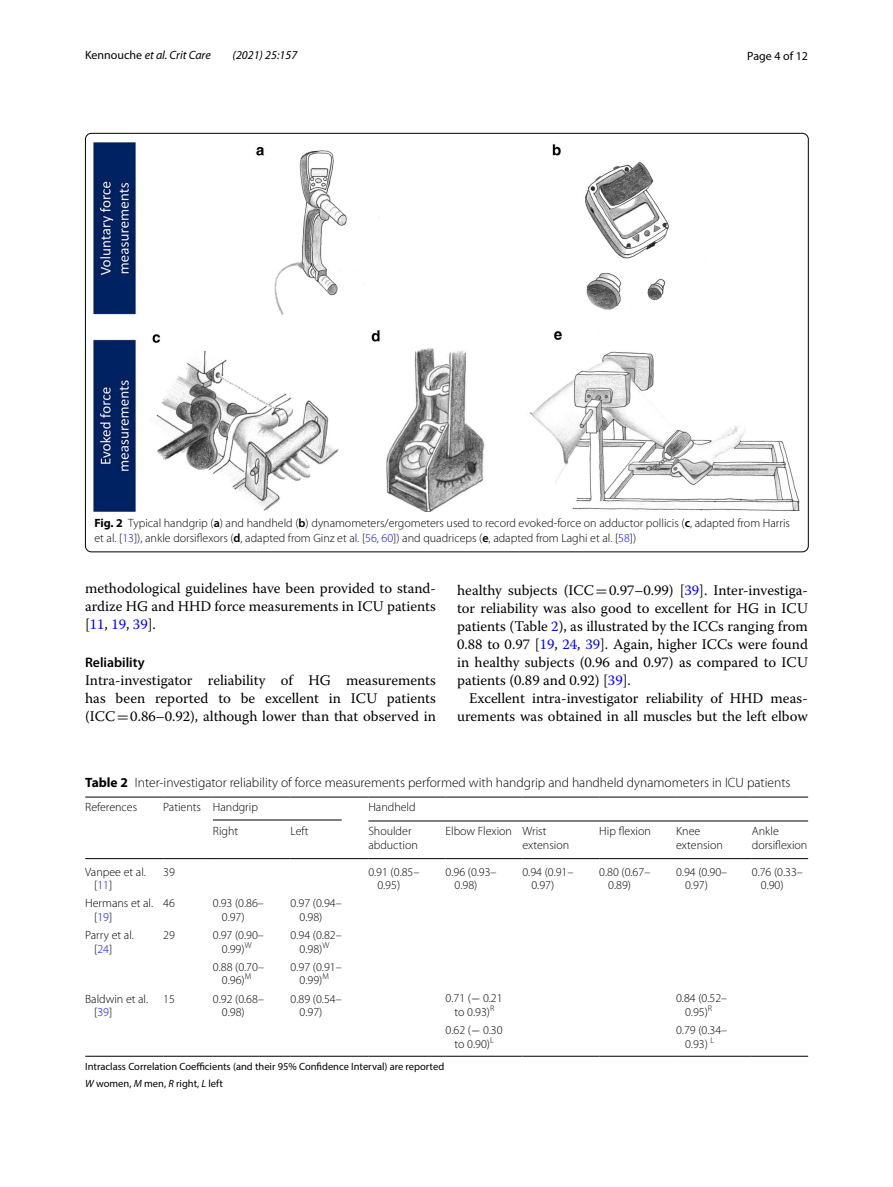
<style>
.page{position:relative;width:893px;height:1187px;background:#fff}
.page>*{position:absolute;margin:0;border:0;box-sizing:border-box;transform-origin:0 0}
.t1{font:14.7px/18px "Warnock Pro";color:#000;text-align:justify}
.t2{font:600 13.8px "Myriad Pro";color:#000}
.t3{font:300 13.5px "Myriad Pro";color:#000}
.t4{font:300 12px/13.5px "Myriad Pro";color:#000}
.t5{font:italic 12px "Myriad Pro";color:#000}
.t6{font:12px "Myriad Pro";color:#000}
.t7{font:10.5px/17px "Myriad Pro";color:#000}
.s1{font-style:normal}
.s2{font-weight:700}
.s3{font-weight:600}
.s4{color:#00f}
.s5{font-family:"MTSY"}
.s6{font-family:"MTSY";font-weight:400}
.s7{font-style:italic}
</style>
<div class="page">
<img style="left:94px;top:142px;width:706px;height:369px">
<hr style="left:85px;top:796px;width:78px;height:1px;background:#000">
<hr style="left:85px;top:858px;width:78px;height:1px;background:#000">
<hr style="left:163px;top:796px;width:50px;height:1px;background:#000">
<hr style="left:163px;top:858px;width:50px;height:1px;background:#000">
<hr style="left:213px;top:796px;width:78px;height:1px;background:#000">
<hr style="left:291px;top:796px;width:77px;height:1px;background:#000">
<hr style="left:368px;top:796px;width:78px;height:1px;background:#000">
<hr style="left:446px;top:796px;width:76px;height:1px;background:#000">
<hr style="left:522px;top:796px;width:77px;height:1px;background:#000">
<hr style="left:599px;top:796px;width:77px;height:1px;background:#000">
<hr style="left:676px;top:796px;width:76px;height:1px;background:#000">
<hr style="left:752px;top:796px;width:56px;height:1px;background:#000">
<hr style="left:213px;top:858px;width:78px;height:1px;background:#000">
<hr style="left:291px;top:858px;width:77px;height:1px;background:#000">
<hr style="left:368px;top:858px;width:78px;height:1px;background:#000">
<hr style="left:446px;top:858px;width:76px;height:1px;background:#000">
<hr style="left:522px;top:858px;width:77px;height:1px;background:#000">
<hr style="left:599px;top:858px;width:77px;height:1px;background:#000">
<hr style="left:676px;top:858px;width:76px;height:1px;background:#000">
<hr style="left:752px;top:858px;width:56px;height:1px;background:#000">
<hr style="left:85px;top:1055px;width:78px;height:1px;background:#000">
<hr style="left:163px;top:1055px;width:50px;height:1px;background:#000">
<hr style="left:213px;top:1055px;width:78px;height:1px;background:#000">
<hr style="left:291px;top:1055px;width:77px;height:1px;background:#000">
<hr style="left:368px;top:1055px;width:78px;height:1px;background:#000">
<hr style="left:522px;top:1055px;width:77px;height:1px;background:#000">
<hr style="left:599px;top:1055px;width:77px;height:1px;background:#000">
<hr style="left:752px;top:1055px;width:56px;height:1px;background:#000">
<hr style="left:446px;top:1055px;width:76px;height:1px;background:#000">
<hr style="left:676px;top:1055px;width:76px;height:1px;background:#000">
<hr style="left:213px;top:819px;width:129px;height:1px;background:#000">
<hr style="left:368px;top:820px;width:440px;height:1px;background:#000">
<p class="t5" style="left:85px;top:48px;width:127px"><span class="s1">Kennouche</span> et al. Crit Care</p>
<p class="t5" style="left:233px;top:48px;width:66px">(2021) 25:157</p>
<p class="t6" style="left:747px;top:48px;width:62px">Page 4 of 12</p>
<p class="t4" style="left:94px;top:515px;width:697px;line-height:15px"><span class="s2">Fig. 2</span> Typical handgrip (<span class="s3">a</span>) and handheld (<span class="s3">b</span>) dynamometers/ergometers used to record evoked-force on adductor pollicis (<span class="s3">c</span>, adapted from Harris et al. [<span class="s4">13</span>]), ankle dorsiflexors (<span class="s3">d</span>, adapted from Ginz et al. [<span class="s4">56</span>, <span class="s4">60</span>]) and quadriceps (<span class="s3">e</span>, adapted from Laghi et al. [<span class="s4">58</span>])</p>
<p class="t1" style="left:85px;top:579px;width:352px">methodological guidelines have been provided to stand&shy;ardize HG and HHD force measurements in ICU patients [<span class="s4">11</span>, <span class="s4">19</span>, <span class="s4">39</span>].</p>
<p class="t2" style="left:85px;top:653px;width:61px">Reliability</p>
<p class="t1" style="left:85px;top:671px;width:352px">Intra-investigator reliability of HG measurements has been reported to be excellent in ICU patients (ICC<span class="s5">=</span>0.86–0.92), although lower than that observed in</p>
<p class="t1" style="left:457px;top:581px;width:352px">healthy subjects (ICC<span class="s5">=</span>0.97–0.99) [<span class="s4">39</span>]. Inter-investiga&shy;tor reliability was also good to excellent for HG in ICU patients (Table <span class="s4">2</span>), as illustrated by the ICCs ranging from 0.88 to 0.97 [<span class="s4">19</span>, <span class="s4">24</span>, <span class="s4">39</span>]. Again, higher ICCs were found in healthy subjects (0.96 and 0.97) as compared to ICU patients (0.89 and 0.92) [<span class="s4">39</span>].</p>
<p class="t1" style="left:457px;top:689px;width:352px;text-align:right">Excellent intra-investigator reliability of HHD meas&shy;urements was obtained in all muscles but the left elbow</p>
<p class="t3" style="left:85px;top:775px;width:707px"><span class="s2">Table 2</span> Inter-investigator reliability of force measurements performed with handgrip and handheld dynamometers in ICU patients</p>
<p class="t4" style="left:85px;top:800px;width:54px">References</p>
<p class="t4" style="left:163px;top:800px;width:96px">Patients Handgrip</p>
<p class="t4" style="left:368px;top:800px;width:49px">Handheld</p>
<p class="t4" style="left:213px;top:824px;width:27px">Right</p>
<p class="t4" style="left:291px;top:824px;width:19px">Left</p>
<p class="t4" style="left:368px;top:824px;width:51px">Shoulder abduction</p>
<p class="t4" style="left:522px;top:824px;width:48px;text-indent:-77px">Elbow Flexion Wrist extension</p>
<p class="t4" style="left:599px;top:824px;width:53px">Hip flexion</p>
<p class="t4" style="left:676px;top:824px;width:48px">Knee extension</p>
<p class="t4" style="left:752px;top:824px;width:57px">Ankle dorsiflexion</p>
<p class="t4" style="left:94px;top:865px;width:53px;text-indent:-9px">Vanpee et al. [<span class="s4">11</span>]</p>
<p class="t4" style="left:163px;top:865px;width:13px">39</p>
<p class="t4" style="left:377px;top:865px;width:44px;text-indent:-9px">0.91 (0.85–<br>0.95)</p>
<p class="t4" style="left:454px;top:865px;width:44px;text-indent:-9px">0.96 (0.93–<br>0.98)</p>
<p class="t4" style="left:531px;top:865px;width:44px;text-indent:-9px">0.94 (0.91–<br>0.97)</p>
<p class="t4" style="left:608px;top:865px;width:44px;text-indent:-9px">0.80 (0.67–<br>0.89)</p>
<p class="t4" style="left:685px;top:865px;width:44px;text-indent:-9px">0.94 (0.90–<br>0.97)</p>
<p class="t4" style="left:761px;top:865px;width:44px;text-indent:-9px">0.76 (0.33–<br>0.90)</p>
<p class="t4" style="left:94px;top:896px;width:60px;text-indent:-9px">Hermans et al. [<span class="s4">19</span>]</p>
<p class="t4" style="left:163px;top:896px;width:13px">46</p>
<p class="t4" style="left:222px;top:896px;width:44px;text-indent:-9px">0.93 (0.86–<br>0.97)</p>
<p class="t4" style="left:300px;top:896px;width:44px;text-indent:-9px">0.97 (0.94–<br>0.98)</p>
<p class="t4" style="left:94px;top:928px;width:41px;text-indent:-9px">Parry et al. [<span class="s4">24</span>]</p>
<p class="t4" style="left:163px;top:928px;width:13px">29</p>
<p class="t4" style="left:213px;top:928px;width:53px;text-align:center">0.97 (0.90–<br>0.99)<sup>W</sup></p>
<p class="t4" style="left:291px;top:928px;width:53px;text-align:center">0.94 (0.82–<br>0.98)<sup>W</sup></p>
<p class="t4" style="left:213px;top:960px;width:53px;text-align:center">0.88 (0.70–<br>0.96)<sup>M</sup></p>
<p class="t4" style="left:291px;top:960px;width:53px;text-align:center">0.97 (0.91–<br>0.99)<sup>M</sup></p>
<p class="t4" style="left:94px;top:991px;width:55px;text-indent:-9px">Baldwin et al. [<span class="s4">39</span>]</p>
<p class="t4" style="left:163px;top:991px;width:13px">15</p>
<p class="t4" style="left:222px;top:991px;width:44px;text-indent:-9px">0.92 (0.68–<br>0.98)</p>
<p class="t4" style="left:300px;top:991px;width:44px;text-indent:-9px">0.89 (0.54–<br>0.97)</p>
<p class="t4" style="left:446px;top:991px;width:59px;text-align:center">0.71 (<span class="s6">−</span> 0.21 to 0.93)<sup>R</sup></p>
<p class="t4" style="left:676px;top:991px;width:53px;text-align:center">0.84 (0.52–<br>0.95)<sup>R</sup></p>
<p class="t4" style="left:446px;top:1023px;width:59px;text-align:center">0.62 (<span class="s6">−</span> 0.30 to 0.90)<sup>L</sup></p>
<p class="t4" style="left:676px;top:1023px;width:53px;text-align:center">0.79 (0.34–<br>0.93) <sup>L</sup></p>
<p class="t7" style="left:85px;top:1057px;width:360px">Intraclass Correlation Coefficients (and their 95% Confidence Interval) are reported<br><span class="s7">W</span> women, <span class="s7">M</span> men, <span class="s7">R</span> right, <span class="s7">L</span> left</p>
</div>
